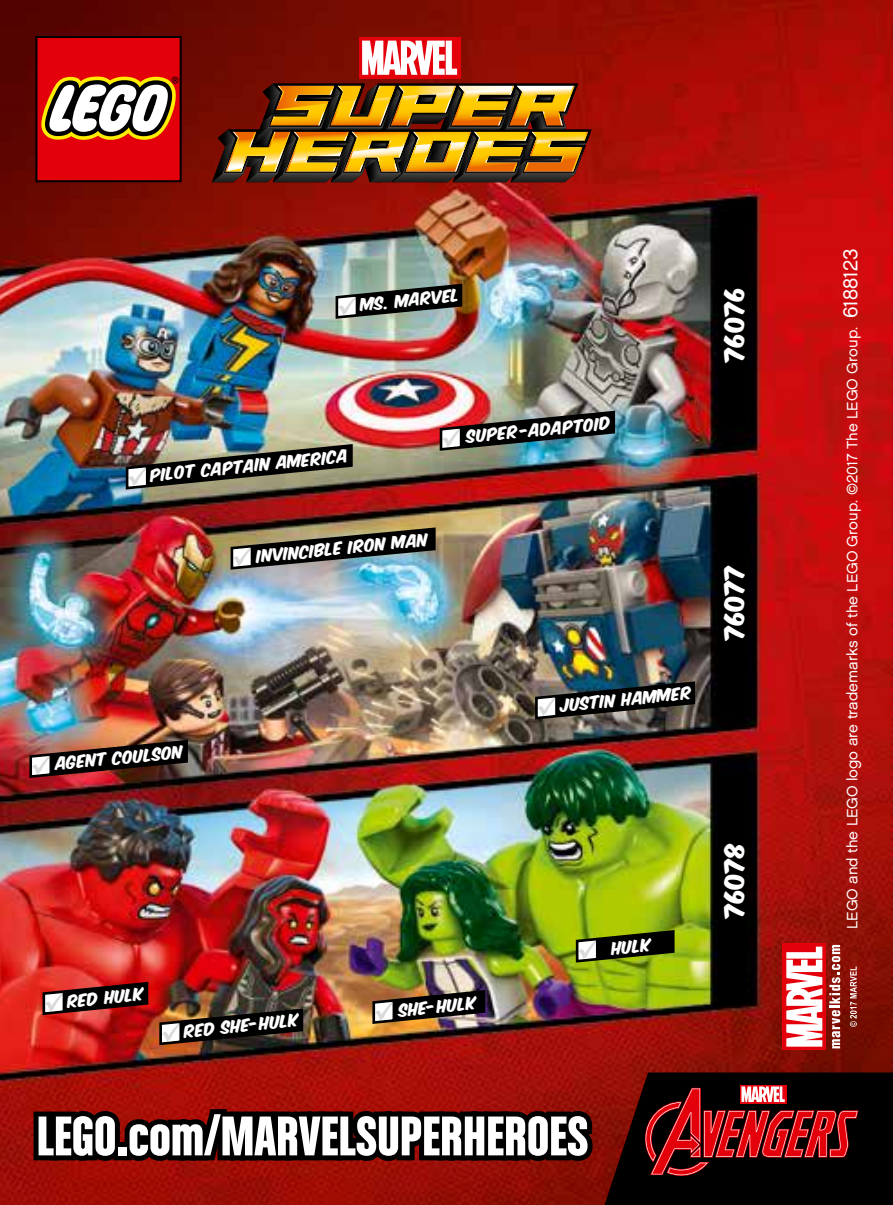
<style>
.page{position:relative;width:893px;height:1205px;background:#fff}
.page>*{position:absolute;margin:0;border:0;box-sizing:border-box;transform-origin:0 0}
.t1{font:700 59.5px "LEGO Chalet Comprime 80";color:#fff}
.t2{font:23.25px "Komika Axis";color:#fff}
.t3{font:15px "Komika Axis";color:#fff}
.t4{font:15px "LEGO Chalet 60";color:#fff}
.s1{font-size:20px}
</style>
<div class="page">
<img style="left:0;top:0;width:893px;height:1205px">
<img style="left:229px;top:525px;width:208px;height:47px">
<svg style="left:334px;top:282px;width:129px;height:38px;background:#525853"></svg>
<img style="left:28px;top:738px;width:161px;height:42px">
<svg style="left:574px;top:928px;width:102px;height:36px;background:#505d19"></svg>
<img style="left:29px;top:980px;width:568px;height:186px">
<img style="left:124px;top:442px;width:230px;height:49px">
<img style="left:534px;top:679px;width:162px;height:42px">
<img style="left:438px;top:409px;width:178px;height:43px">
<div style="left:783px;top:943px;width:43px;height:107px;background:linear-gradient(to right,#e3000b,#e3000b)"></div>
<svg style="left:786px;top:946px;width:36px;height:100px"></svg>
<svg style="left:829px;top:945px;width:11px;height:103px"></svg>
<svg style="left:850px;top:966px;width:7px;height:61px"></svg>
<svg style="left:604px;top:1072px;width:289px;height:133px;background:#3f0c0d"></svg>
<svg style="left:35px;top:36px;width:147px;height:146px"></svg>
<svg style="left:212px;top:84px;width:380px;height:98px;background:#8e601a"></svg>
<div style="left:359px;top:37px;width:101px;height:41px;background:#e3000b"></div>
<svg style="left:362px;top:41px;width:95px;height:34px"></svg>
<p class="t3" style="left:359px;top:297px;width:101px;rotate:-6deg">MS. MARVEL</p>
<p class="t3" style="left:149px;top:468px;width:200px;rotate:-6deg">Pilot Captain America</p>
<p class="t3" style="left:255px;top:549px;width:173px;rotate:-6deg">invincible Iron Man</p>
<p class="t3" style="left:465px;top:430px;width:146px;rotate:-6deg">SUPER -ADAPTOID</p>
<p class="t3" style="left:54px;top:757px;width:129px;rotate:-6deg">AGENT COULSON</p>
<p class="t3" style="left:559px;top:698px;width:133px;rotate:-6deg">JUSTIN HAMMER</p>
<p class="t3" style="left:610px;top:941px;width:41px;rotate:-6deg">HULK</p>
<p class="t3" style="left:66px;top:994px;width:78px;rotate:-6deg">RED HULK</p>
<p class="t3" style="left:183px;top:1024px;width:117px;rotate:-6deg">RED SHE-HULK</p>
<p class="t3" style="left:398px;top:1003px;width:79px;rotate:-6deg">SHE-HULK</p>
<h1 class="t1" style="left:37px;top:1101px;width:553px">LEGO.com/MARVELSUPERHEROES</h1>
<h2 class="t2" style="left:722px;top:361px;width:80px;rotate:-90deg">76076</h2>
<h2 class="t2" style="left:722px;top:639px;width:80px;rotate:-90deg">76077</h2>
<h2 class="t2" style="left:722px;top:917px;width:81px;rotate:-90deg">76078</h2>
<p class="t4" style="left:843px;top:929px;width:682px;rotate:-90deg">LEGO and the LEGO logo are trademarks of the LEGO Group. ©2017 The LEGO Group. <span class="s1">6188123</span></p>
</div>
